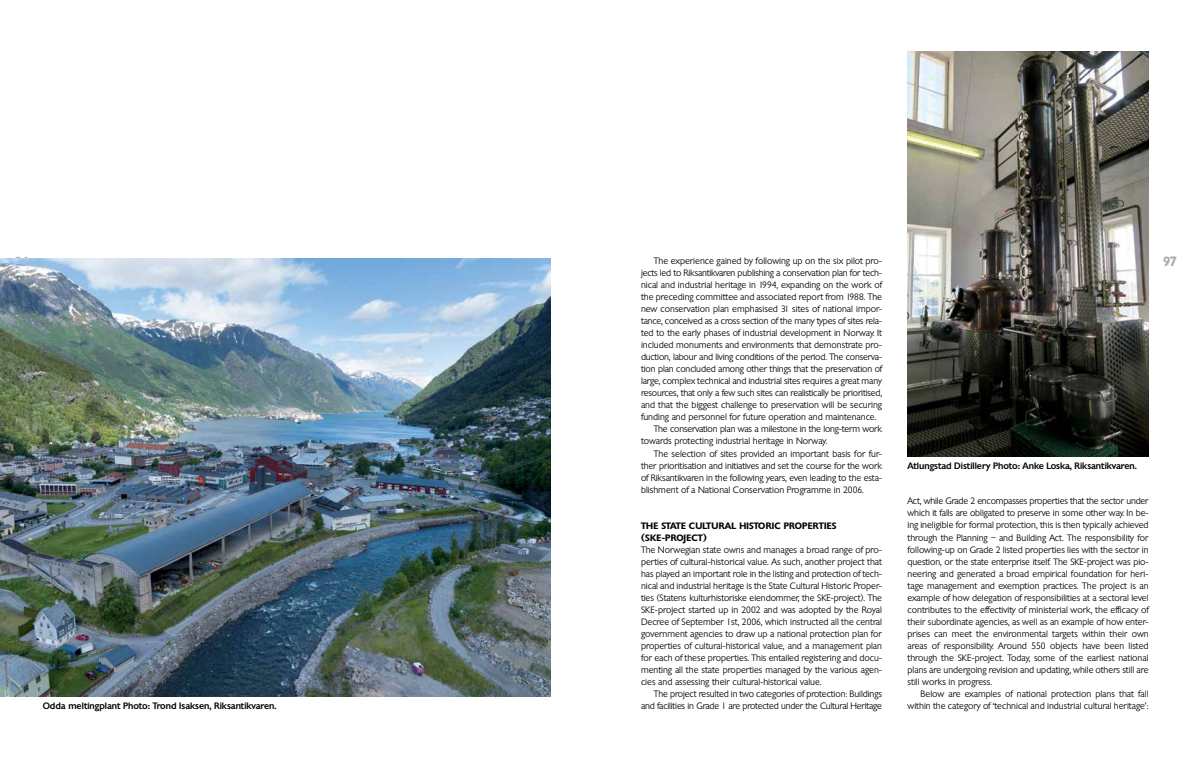
<style>
.page{position:relative;width:1191px;height:766px;background:#fff}
.page>*{position:absolute;margin:0;border:0;box-sizing:border-box;transform-origin:0 0}
.t1{font:600 14px "Chantilly";color:#a7a9ac}
.t2{font:600 13px "Chantilly";color:#a7a9ac}
.t3{font:300 9px/12px "Chantilly";letter-spacing:-.005em;color:#000;text-align:justify}
.t4{font:500 9px "Chantilly";color:#000}
.t5{font:600 9px/12px "Chantilly";letter-spacing:.025em;color:#000}
</style>
<div class="page">
<img style="left:0;top:258px;width:550px;height:438px">
<img style="left:907px;top:51px;width:241px;height:405px">
<h1 class="t1" style="left:14px;top:252px;width:16px">96</h1>
<p class="t4" style="left:43px;top:699px;width:235px">Odda meltingplant Photo: Trond Isaksen, Riksantikvaren.</p>
<p class="t3" style="left:654px;top:255px;width:230px">The experience gained by following up on the six pilot pro-</p>
<h2 class="t2" style="left:1163px;top:252px;width:15px">97</h2>
<p class="t3" style="left:641px;top:267px;width:242px">jects led to Riksantikvaren publishing a conservation plan for tech-</p>
<p class="t3" style="left:641px;top:279px;width:242px">nical and industrial heritage in 1994, expanding on the work of</p>
<p class="t3" style="left:641px;top:291px;width:242px">the preceding committee and associated report from 1988. The</p>
<p class="t3" style="left:641px;top:303px;width:242px">new conservation plan emphasised 31 sites of national impor-</p>
<p class="t3" style="left:641px;top:315px;width:242px">tance, conceived as a cross section of the many types of sites rela-</p>
<p class="t3" style="left:641px;top:327px;width:242px">ted to the early phases of industrial development in Norway. It</p>
<p class="t3" style="left:641px;top:339px;width:242px">included monuments and environments that demonstrate pro-</p>
<p class="t3" style="left:641px;top:351px;width:242px">duction, labour and living conditions of the period. The conserva-</p>
<p class="t3" style="left:641px;top:363px;width:242px">tion plan concluded among other things that the preservation of</p>
<p class="t3" style="left:641px;top:375px;width:242px">large, complex technical and industrial sites requires a great many</p>
<p class="t3" style="left:641px;top:387px;width:242px">resources, that only a few such sites can realistically be prioritised,</p>
<p class="t3" style="left:641px;top:399px;width:242px">and that the biggest challenge to preservation will be securing</p>
<p class="t3" style="left:641px;top:411px;width:237px">funding and personnel for future operation and maintenance.</p>
<p class="t3" style="left:654px;top:423px;width:230px">The conservation plan was a milestone in the long-term work</p>
<p class="t3" style="left:641px;top:435px;width:187px">towards protecting industrial heritage in Norway.</p>
<p class="t3" style="left:654px;top:447px;width:230px">The selection of sites provided an important basis for fur-</p>
<p class="t3" style="left:641px;top:459px;width:242px">ther prioritisation and initiatives and set the course for the work</p>
<p class="t3" style="left:641px;top:471px;width:242px">of Riksantikvaren in the following years, even leading to the esta-</p>
<p class="t3" style="left:641px;top:483px;width:224px">blishment of a National Conservation Programme in 2006.</p>
<p class="t5" style="left:641px;top:519px;width:197px">THE STATE CULTURAL HISTORIC PROPERTIES (SKE-PROJECT)</p>
<p class="t3" style="left:641px;top:543px;width:242px">The Norwegian state owns and manages a broad range of pro&shy;perties of cultural-historical value. As such, another project that has played an important role in the listing and protection of tech&shy;nical and industrial heritage is the State Cultural Historic Proper&shy;ties (Statens kulturhistoriske eiendommer, the SKE-project). The SKE-project started up in 2002 and was adopted by the Royal Decree of September 1st, 2006, which instructed all the central government agencies to draw up a national protection plan for properties of cultural-historical value, and a management plan for each of these properties. This entailed registering and docu&shy;menting all the state properties managed by the various agen&shy;cies and assessing their cultural-historical value.</p>
<p class="t3" style="left:641px;top:687px;width:242px;text-align:right">The project resulted in two categories of protection: Buildings and facilities in Grade 1 are protected under the Cultural Heritage</p>
<p class="t4" style="left:907px;top:459px;width:231px">Atlungstad Distillery Photo: Anke Loska, Riksantikvaren.</p>
<p class="t3" style="left:907px;top:495px;width:242px">Act, while Grade 2 encompasses properties that the sector under which it falls are obligated to preserve in some other way. In be&shy;ing ineligible for formal protection, this is then typically achieved through the Planning – and Building Act. The responsibility for following-up on Grade 2 listed properties lies with the sector in question, or the state enterprise itself. The SKE-project was pio&shy;neering and generated a broad empirical foundation for heri&shy;tage management and exemption practices. The project is an example of how delegation of responsibilities at a sectoral level contributes to the effectivity of ministerial work, the efficacy of their subordinate agencies, as well as an example of how enter&shy;prises can meet the environmental targets within their own areas of responsibility. Around 550 objects have been listed through the SKE-project. Today, some of the earliest national plans are undergoing revision and updating, while others still are still works in progress.</p>
<p class="t3" style="left:907px;top:687px;width:242px;text-align:right">Below are examples of national protection plans that fall within the category of ‘technical and industrial cultural heritage’:</p>
</div>
